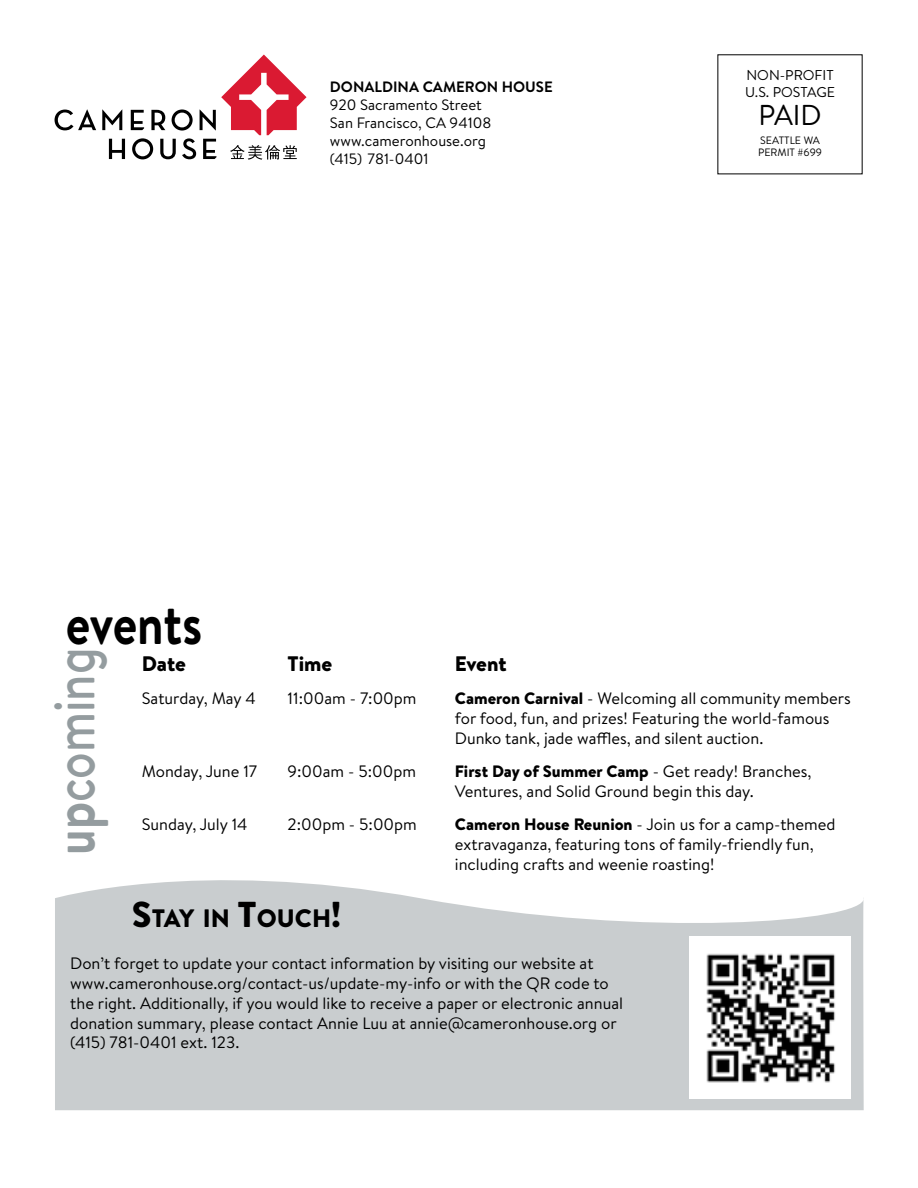
<style>
.page{position:relative;width:918px;height:1188px;background:#fff}
.page>*{position:absolute;margin:0;border:0;box-sizing:border-box;transform-origin:0 0}
.t1{font:500 57.6px "Brandon Text";color:#949c9f;scale:.83 1}
.t2{font:700 57.6px "Brandon Text";letter-spacing:-.005em;color:#000;scale:.83 1}
.t3{font:28.65px "Brandon Text";color:#000}
.t4{font:900 25.2px "Brandon Text";color:#000}
.t5{font:900 21px "Brandon Text";color:#000}
.t6{font:16.5px/19.8px "Brandon Text";color:#000}
.t7{font:15px/18px "Brandon Text";color:#000}
.t8{font:700 15px "Brandon Text";color:#000}
.t9{font:14.25px/17.1px "Brandon Text";color:#000}
.t10{font:10.65px/12.8px "Brandon Text";color:#000}
.s1{font-weight:700}
.s2{font-weight:900}
.s3{font-size:36px}
</style>
<div class="page">
<svg style="left:55px;top:880px;width:809px;height:230px;fill:#c9cdcf"></svg>
<svg style="left:55px;top:109px;width:41px;height:21px"></svg>
<svg style="left:102px;top:109px;width:20px;height:21px"></svg>
<svg style="left:109px;top:139px;width:16px;height:20px"></svg>
<svg style="left:131px;top:55px;width:176px;height:105px"></svg>
<img style="left:689px;top:937px;width:162px;height:162px">
<p class="t8" style="left:330px;top:77px;width:224px">DONALDINA CAMERON HOUSE</p>
<p class="t7" style="left:330px;top:96px;width:163px">920 Sacramento Street<br>San Francisco, CA 94108 www.cameronhouse.org (415) 781-0401</p>
<p class="t9" style="left:745px;top:66px;width:92px">NON-PROFIT<br>U.S. POSTAGE</p>
<h2 class="t3" style="left:758px;top:95px;width:65px">PAID</h2>
<p class="t10" style="left:758px;top:133px;width:65px">SEATTLE WA<br>PERMIT #699</p>
<h1 class="t2" style="left:66px;top:584px;width:166px">events</h1>
<p class="t5" style="left:142px;top:649px;width:46px">Date</p>
<p class="t5" style="left:288px;top:649px;width:46px">Time</p>
<p class="t5" style="left:455px;top:649px;width:53px">Event</p>
<h1 class="t1" style="left:35px;top:855px;width:251px;rotate:-90deg"><span class="s1">up</span>coming</h1>
<p class="t6" style="left:142px;top:688px;width:115px">Saturday, May 4</p>
<p class="t6" style="left:455px;top:688px;width:398px"><span class="s2">Cameron Carnival</span> - Welcoming all community members for food, fun, and prizes! Featuring the world-famous<br>Dunko tank, jade waffles, and silent auction.</p>
<p class="t6" style="left:288px;top:688px;width:130px">11:00am - 7:00pm</p>
<p class="t6" style="left:142px;top:761px;width:117px">Monday, June 17</p>
<p class="t6" style="left:288px;top:761px;width:130px">9:00am - 5:00pm</p>
<p class="t6" style="left:455px;top:761px;width:358px"><span class="s2">First Day of Summer Camp</span> - Get ready! Branches,<br>Ventures, and Solid Ground begin this day.</p>
<p class="t6" style="left:142px;top:814px;width:107px">Sunday, July 14</p>
<p class="t6" style="left:288px;top:814px;width:131px">2:00pm - 5:00pm</p>
<p class="t6" style="left:455px;top:814px;width:382px"><span class="s2">Cameron House Reunion</span> - Join us for a camp-themed extravaganza, featuring tons of family-friendly fun, including crafts and weenie roasting!</p>
<h3 class="t4" style="left:132px;top:901px;width:211px"><span class="s3">S</span>TAY IN <span class="s3">T</span>OUCH<span class="s3">!</span></h3>
<p class="t6" style="left:70px;top:953px;width:554px">Don’t forget to update your contact information by visiting our website at www.cameronhouse.org/contact-us/update-my-info or with the QR code to the right. Additionally, if you would like to receive a paper or electronic annual donation summary, please contact Annie Luu at annie@cameronhouse.org or (415) 781-0401 ext. 123.</p>
</div>
